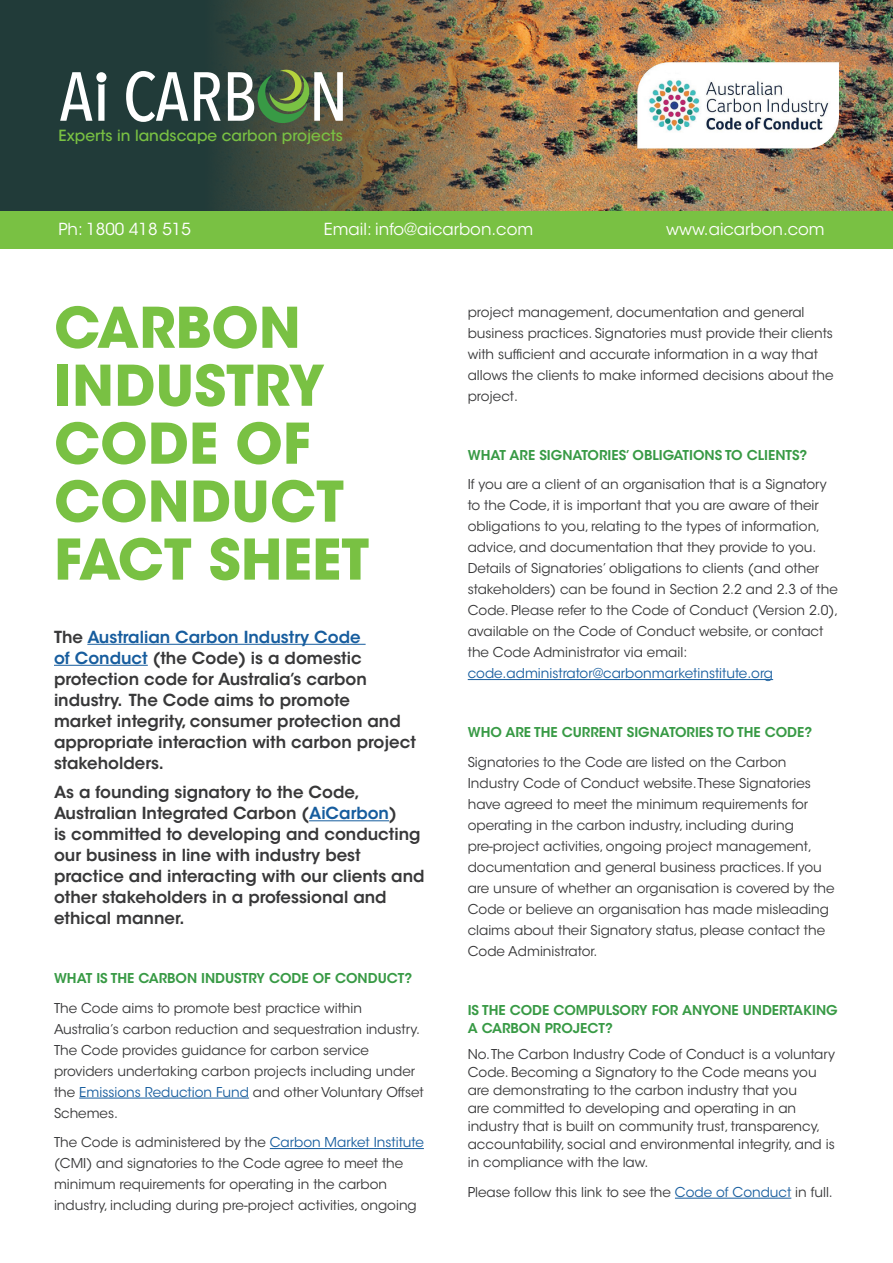
<style>
.page{position:relative;width:893px;height:1263px;background:#fff}
.page>*{position:absolute;margin:0;border:0;box-sizing:border-box;transform-origin:0 0}
.t1{font:700 55.65px/57.9px "ITC Avant Garde Std";color:#79c143}
.t2{font:600 16.5px/21px "ITC Avant Garde Std";color:#383839}
.t3{font:16.5px "ITC Avant Garde Std";color:#fff}
.t4{font:500 15.3px "ITC Avant Garde Std";color:#79c143}
.t5{font:13.5px/21px "ITC Avant Garde Std";color:#383839}
.t6{font:600 13.5px/18px "ITC Avant Garde Std";color:#389a45}
.t7{font:13.5px "ITC Avant Garde Std";color:#175d9e}
.s1{color:#175d9e}
</style>
<div class="page">
<img style="left:517px;top:0;width:376px;height:211px">
<div style="left:0;top:211px;width:893px;height:37px;background:#79c143"></div>
<img style="left:0;top:0;width:517px;height:211px">
<img style="left:637px;top:62px;width:202px;height:86px">
<svg style="left:60px;top:72px;width:32px;height:49px"></svg>
<svg style="left:126px;top:71px;width:62px;height:51px"></svg>
<svg style="left:194px;top:72px;width:27px;height:49px"></svg>
<svg style="left:228px;top:68px;width:115px;height:56px"></svg>
<div style="left:96px;top:72px;width:10px;height:10px;background:#fff;border-radius:50%"></div>
<svg style="left:98px;top:84px;width:7px;height:37px"></svg>
<hr style="left:87px;top:644px;width:279px;height:1px;background:#175d9e">
<hr style="left:54px;top:665px;width:94px;height:1px;background:#175d9e">
<hr style="left:309px;top:820px;width:80px;height:1px;background:#175d9e">
<hr style="left:79px;top:1098px;width:170px;height:1px;background:#175d9e">
<hr style="left:270px;top:1148px;width:154px;height:1px;background:#175d9e">
<hr style="left:468px;top:679px;width:305px;height:1px;background:#175d9e">
<hr style="left:675px;top:1198px;width:116px;height:1px;background:#175d9e">
<p class="t4" style="left:58px;top:126px;width:286px">Experts in landscape carbon projects</p>
<p class="t3" style="left:58px;top:219px;width:134px">Ph: 1800 418 515</p>
<p class="t3" style="left:324px;top:219px;width:211px">Email: info@aicarbon.com</p>
<p class="t3" style="left:666px;top:219px;width:160px">www.aicarbon.com</p>
<h1 class="t1" style="left:54px;top:298px;width:317px">CARBON<br>INDUSTRY<br>CODE OF<br>CONDUCT<br>FACT SHEET</h1>
<p class="t2" style="left:54px;top:626px;width:364px">The <span class="s1">Australian Carbon Industry Code<br>of Conduct</span> (the Code) is a domestic protection code for Australia’s carbon industry. The Code aims to promote<br>market integrity, consumer protection and appropriate interaction with carbon project stakeholders.</p>
<p class="t2" style="left:54px;top:782px;width:372px">As a founding signatory to the Code, Australian Integrated Carbon (<span class="s1">AiCarbon</span>)<br>is committed to developing and conducting our business in line with industry best practice and interacting with our clients and other stakeholders in a professional and ethical manner.</p>
<p class="t6" style="left:54px;top:969px;width:360px">WHAT IS THE CARBON INDUSTRY CODE OF CONDUCT?</p>
<p class="t5" style="left:54px;top:997px;width:371px">The Code aims to promote best practice within Australia’s carbon reduction and sequestration industry.<br>The Code provides guidance for carbon service providers undertaking carbon projects including under the <span class="s1">Emissions Reduction Fund</span> and other Voluntary Offset Schemes.</p>
<p class="t5" style="left:54px;top:1132px;width:371px">The Code is administered by the <span class="s1">Carbon Market Institute </span>(CMI) and signatories to the Code agree to meet the minimum requirements for operating in the carbon industry, including during pre-project activities, ongoing</p>
<p class="t5" style="left:468px;top:301px;width:367px">project management, documentation and general business practices. Signatories must provide their clients with sufficient and accurate information in a way that allows the clients to make informed decisions about the project.</p>
<p class="t6" style="left:468px;top:446px;width:341px">WHAT ARE SIGNATORIES’ OBLIGATIONS TO CLIENTS?</p>
<p class="t5" style="left:468px;top:474px;width:372px">If you are a client of an organisation that is a Signatory to the Code, it is important that you are aware of their obligations to you, relating to the types of information, advice, and documentation that they provide to you.<br>Details of Signatories’ obligations to clients (and other stakeholders) can be found in Section 2.2 and 2.3 of the Code. Please refer to the Code of Conduct (Version 2.0), available on the Code of Conduct website, or contact the Code Administrator via email:</p>
<p class="t7" style="left:468px;top:665px;width:307px">code.administrator@carbonmarketinstitute.org</p>
<p class="t6" style="left:468px;top:723px;width:346px">WHO ARE THE CURRENT SIGNATORIES TO THE CODE?</p>
<p class="t5" style="left:468px;top:752px;width:368px">Signatories to the Code are listed on the Carbon Industry Code of Conduct website. These Signatories have agreed to meet the minimum requirements for operating in the carbon industry, including during pre-project activities, ongoing project management, documentation and general business practices. If you are unsure of whether an organisation is covered by the Code or believe an organisation has made misleading claims about their Signatory status, please contact the Code Administrator.</p>
<p class="t6" style="left:468px;top:1001px;width:372px">IS THE CODE COMPULSORY FOR ANYONE UNDERTAKING<br>A CARBON PROJECT?</p>
<p class="t5" style="left:468px;top:1046px;width:369px;line-height:18px">No. The Carbon Industry Code of Conduct is a voluntary Code. Becoming a Signatory to the Code means you are demonstrating to the carbon industry that you<br>are committed to developing and operating in an industry that is built on community trust, transparency, accountability, social and environmental integrity, and is in compliance with the law.</p>
<p class="t5" style="left:468px;top:1182px;width:367px">Please follow this link to see the <span class="s1">Code of Conduct</span> in full.</p>
</div>
